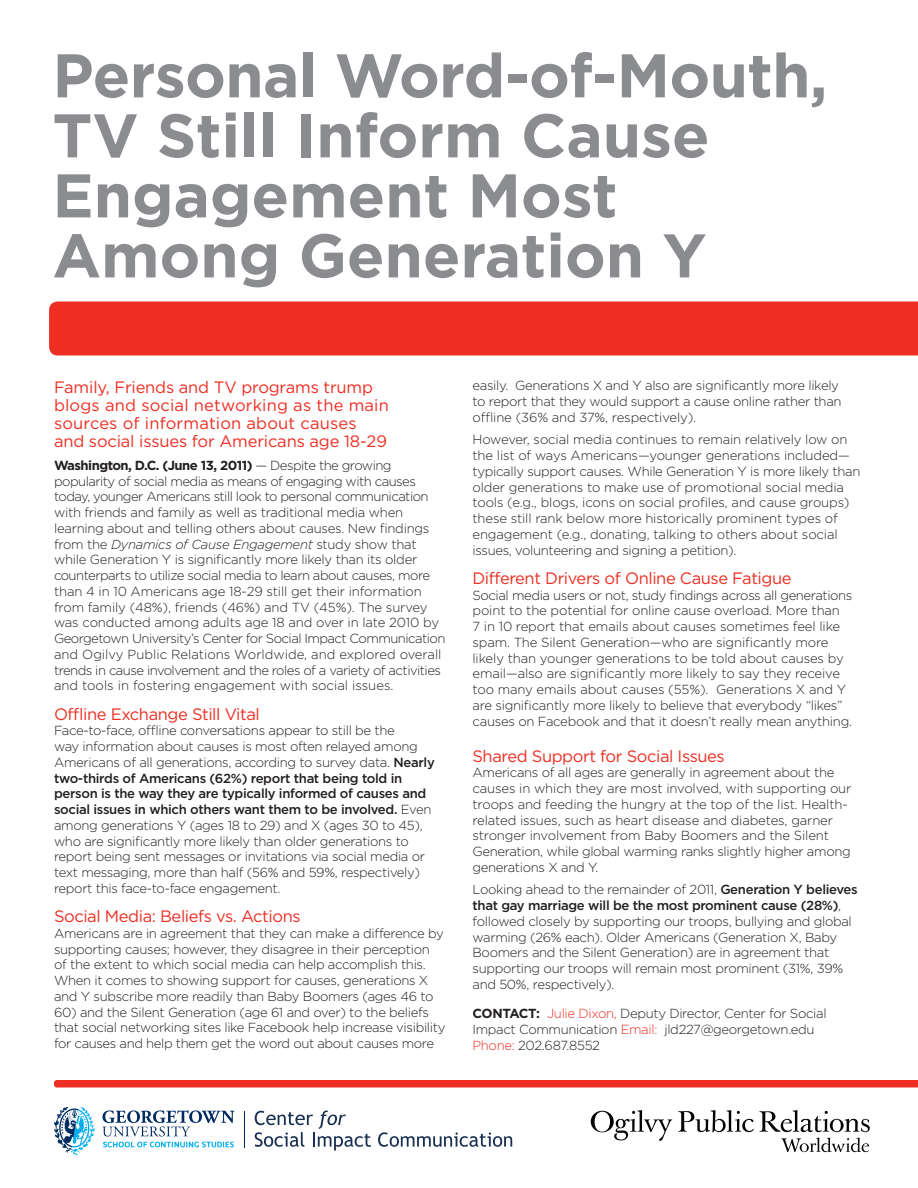
<style>
.page{position:relative;width:918px;height:1188px;background:#fff}
.page>*{position:absolute;margin:0;border:0;box-sizing:border-box;transform-origin:0 0}
.t1{font:700 61.5px/60px "Gotham";color:#8a8c8f}
.t2{font:16.5px/18px "Gotham";letter-spacing:-.02em;color:#ee2e22}
.t3{font:300 13.2px/15.8px "Gotham";letter-spacing:-.025em;color:#231f20}
.s1{font-weight:700}
.s2{font-style:italic}
.s3{font-weight:500}
.s4{color:#ee2e22}
</style>
<div class="page">
<div style="left:49px;top:302px;width:869px;height:54px;background:#ee2e22"></div>
<svg style="left:54px;top:1080px;width:864px;height:8px;background:#ef3b2f"></svg>
<svg style="left:102px;top:1110px;width:133px;height:26px"></svg>
<svg style="left:103px;top:1142px;width:131px;height:5px"></svg>
<svg style="left:54px;top:1107px;width:41px;height:48px"></svg>
<hr style="left:244px;top:1111px;width:1px;height:36px;background:#002c62">
<svg style="left:255px;top:1111px;width:116px;height:40px"></svg>
<svg style="left:378px;top:1132px;width:134px;height:15px"></svg>
<svg style="left:591px;top:1110px;width:279px;height:42px"></svg>
<h1 class="t1" style="left:52px;top:44px;width:777px">Personal Word-of-Mouth,<br>TV Still Inform Cause<br>Engagement Most<br>Among Generation Y</h1>
<p class="t2" style="left:54px;top:378px;width:336px">Family, Friends and TV programs trump blogs and social networking as the main sources of information about causes and social issues for Americans age 18-29</p>
<p class="t3" style="left:54px;top:457px;width:393px"><span class="s1">Washington, D.C. (June 13, 2011)</span> — Despite the growing popularity of social media as means of engaging with causes today, younger Americans still look to personal communication with friends and family as well as traditional media when learning about and telling others about causes. New findings from the <span class="s2">Dynamics of Cause Engagement</span> study show that while Generation Y is significantly more likely than its older counterparts to utilize social media to learn about causes, more than 4 in 10 Americans age 18-29 still get their information from family (48%), friends (46%) and TV (45%). The survey was conducted among adults age 18 and over in late 2010 by Georgetown University’s Center for Social Impact Communication and Ogilvy Public Relations Worldwide, and explored overall trends in cause involvement and the roles of a variety of activities and tools in fostering engagement with social issues.</p>
<p class="t2" style="left:54px;top:704px;width:207px">Offline Exchange Still Vital</p>
<p class="t3" style="left:54px;top:723px;width:382px">Face-to-face, offline conversations appear to still be the<br>way information about causes is most often relayed among Americans of all generations, according to survey data. <span class="s3">Nearly two-thirds of Americans (62%) report that being told in person is the way they are typically informed of causes and social issues in which others want them to be involved.</span> Even among generations Y (ages 18 to 29) and X (ages 30 to 45), who are significantly more likely than older generations to report being sent messages or invitations via social media or text messaging, more than half (56% and 59%, respectively) report this face-to-face engagement.</p>
<p class="t2" style="left:54px;top:907px;width:248px">Social Media: Beliefs vs. Actions</p>
<p class="t3" style="left:54px;top:925px;width:391px">Americans are in agreement that they can make a difference by supporting causes; however, they disagree in their perception of the extent to which social media can help accomplish this.<br>When it comes to showing support for causes, generations X and Y subscribe more readily than Baby Boomers (ages 46 to</p>
<p class="t3" style="left:54px;top:1004px;width:393px">60) and the Silent Generation (age 61 and over) to the beliefs that social networking sites like Facebook help increase visibility for causes and help them get the word out about causes more</p>
<p class="t3" style="left:473px;top:378px;width:371px">easily. Generations X and Y also are significantly more likely to report that they would support a cause online rather than offline (36% and 37%, respectively).</p>
<p class="t3" style="left:473px;top:432px;width:390px">However, social media continues to remain relatively low on the list of ways Americans—younger generations included— typically support causes. While Generation Y is more likely than older generations to make use of promotional social media tools (e.g., blogs, icons on social profiles, and cause groups) these still rank below more historically prominent types of engagement (e.g., donating, talking to others about social issues, volunteering and signing a petition).</p>
<p class="t2" style="left:472px;top:569px;width:321px">Different Drivers of Online Cause Fatigue</p>
<p class="t3" style="left:472px;top:587px;width:381px">Social media users or not, study findings across all generations point to the potential for online cause overload. More than<br>7 in 10 report that emails about causes sometimes feel like spam. The Silent Generation—who are significantly more likely than younger generations to be told about causes by email—also are significantly more likely to say they receive too many emails about causes (55%). Generations X and Y are significantly more likely to believe that everybody “likes” causes on Facebook and that it doesn’t really mean anything.</p>
<p class="t2" style="left:472px;top:747px;width:254px">Shared Support for Social Issues</p>
<p class="t3" style="left:472px;top:765px;width:380px">Americans of all ages are generally in agreement about the causes in which they are most involved, with supporting our troops and feeding the hungry at the top of the list. Health&shy;related issues, such as heart disease and diabetes, garner stronger involvement from Baby Boomers and the Silent Generation, while global warming ranks slightly higher among generations X and Y.</p>
<p class="t3" style="left:472px;top:882px;width:387px">Looking ahead to the remainder of 2011, <span class="s3">Generation Y believes that gay marriage will be the most prominent cause (28%)</span>, followed closely by supporting our troops, bullying and global warming (26% each). Older Americans (Generation X, Baby Boomers and the Silent Generation) are in agreement that supporting our troops will remain most prominent (31%, 39% and 50%, respectively).</p>
<p class="t3" style="left:472px;top:1006px;width:356px"><span class="s1">CONTACT:</span> <span class="s4">Julie Dixon,</span> Deputy Director, Center for Social<br>Impact Communication <span class="s4">Email:</span> jld227@georgetown.edu<br><span class="s4">Phone:</span> 202.687.8552</p>
</div>
